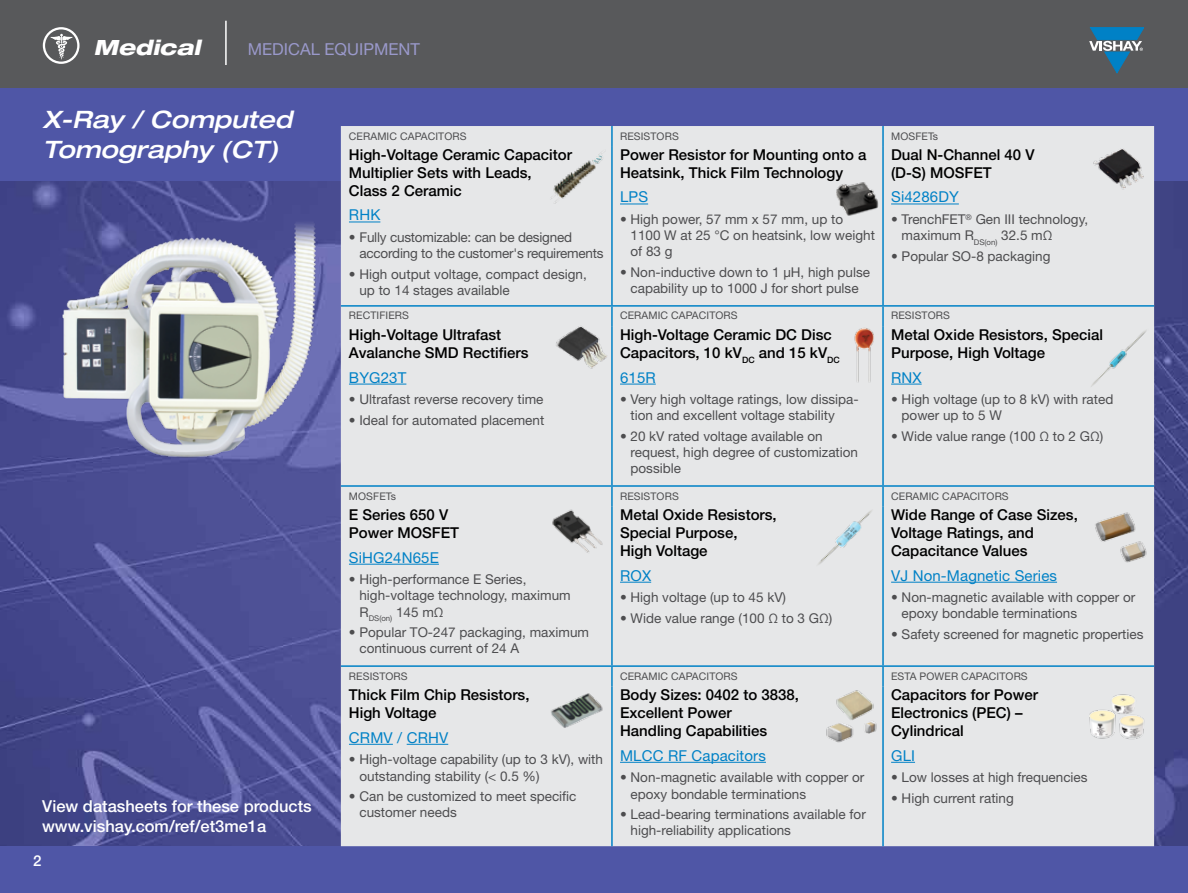
<style>
.page{position:relative;width:1188px;height:893px;background:#fff}
.page>*{position:absolute;margin:0;border:0;box-sizing:border-box;transform-origin:0 0}
.t1{font:italic 500 expanded 24px/30px "Helvetica Neue LT Std";color:#fff}
.t2{font:italic 800 expanded 21px "Helvetica Neue LT Std";color:#fff}
.t3{font:500 16.5px/19.8px "Helvetica Neue LT Std";color:#fff}
.t4{font:16.5px "Helvetica Neue LT Std";color:#9a99cb}
.t5{font:500 15px/18px "Helvetica Neue LT Std";color:#000}
.t6{font:15px "Helvetica Neue LT Std";letter-spacing:.01em;color:#0081c6}
.t7{font:500 15px "Helvetica Neue LT Std";color:#fff}
.t8{font:13.5px/16.2px "Helvetica Neue LT Std";color:#4d4d4f}
.t9{font:10.5px "Helvetica Neue LT Std";letter-spacing:.01em;color:#4d4d4f}
</style>
<div class="page">
<div style="left:0;top:85px;width:1188px;height:808px;background:#4f56a6"></div>
<div style="left:0;top:0;width:1188px;height:88px;background:#58595b"></div>
<svg style="left:1089px;top:28px;width:55px;height:45px"></svg>
<div style="left:43px;top:27px;width:37px;height:37px;border:2px solid #fff;border-radius:50%"></div>
<svg style="left:50px;top:34px;width:23px;height:25px"></svg>
<img style="left:0;top:181px;width:1188px;height:665px">
<hr style="left:225px;top:21px;width:2px;height:44px;background:#fff">
<img style="left:52px;top:212px;width:270px;height:520px">
<div style="left:341px;top:126px;width:813px;height:720px;background:#e6e7e8"></div>
<hr style="left:611px;top:126px;width:2px;height:20px;background:#0081c6">
<hr style="left:882px;top:126px;width:2px;height:20px;background:#0081c6">
<hr style="left:611px;top:146px;width:2px;height:159px;background:#0081c6">
<hr style="left:882px;top:146px;width:2px;height:159px;background:#0081c6">
<hr style="left:341px;top:305px;width:271px;height:2px;background:#0081c6">
<hr style="left:612px;top:305px;width:271px;height:2px;background:#0081c6">
<svg style="left:611px;top:307px;width:2px;height:19px"></svg>
<hr style="left:883px;top:305px;width:271px;height:2px;background:#0081c6">
<svg style="left:882px;top:307px;width:2px;height:18px"></svg>
<hr style="left:611px;top:326px;width:2px;height:159px;background:#0081c6">
<hr style="left:882px;top:326px;width:2px;height:159px;background:#0081c6">
<hr style="left:341px;top:485px;width:271px;height:2px;background:#0081c6">
<hr style="left:612px;top:485px;width:271px;height:2px;background:#0081c6">
<svg style="left:611px;top:487px;width:2px;height:19px"></svg>
<hr style="left:883px;top:485px;width:271px;height:2px;background:#0081c6">
<svg style="left:882px;top:487px;width:2px;height:19px"></svg>
<hr style="left:611px;top:506px;width:2px;height:159px;background:#0081c6">
<hr style="left:882px;top:506px;width:2px;height:159px;background:#0081c6">
<hr style="left:341px;top:665px;width:271px;height:2px;background:#0081c6">
<hr style="left:612px;top:665px;width:271px;height:2px;background:#0081c6">
<svg style="left:611px;top:667px;width:2px;height:19px"></svg>
<hr style="left:883px;top:665px;width:271px;height:2px;background:#0081c6">
<svg style="left:882px;top:667px;width:2px;height:19px"></svg>
<hr style="left:611px;top:686px;width:2px;height:160px;background:#0081c6">
<hr style="left:882px;top:686px;width:2px;height:160px;background:#0081c6">
<hr style="left:349px;top:222px;width:31px;height:1px;background:#0081c6">
<svg style="left:620px;top:204px;width:28px;height:1px"></svg>
<hr style="left:891px;top:204px;width:68px;height:1px;background:#0081c6">
<hr style="left:349px;top:384px;width:57px;height:1px;background:#0081c6">
<hr style="left:620px;top:384px;width:36px;height:1px;background:#0081c6">
<hr style="left:891px;top:384px;width:31px;height:1px;background:#0081c6">
<hr style="left:349px;top:564px;width:90px;height:1px;background:#0081c6">
<hr style="left:620px;top:582px;width:31px;height:1px;background:#0081c6">
<hr style="left:891px;top:582px;width:166px;height:1px;background:#0081c6">
<hr style="left:349px;top:744px;width:44px;height:1px;background:#0081c6">
<hr style="left:407px;top:744px;width:41px;height:1px;background:#0081c6">
<hr style="left:620px;top:762px;width:146px;height:1px;background:#0081c6">
<svg style="left:891px;top:762px;width:24px;height:1px"></svg>
<img style="left:549px;top:147px;width:60px;height:60px">
<img style="left:835px;top:176px;width:46px;height:46px">
<img style="left:1089px;top:139px;width:60px;height:61px">
<img style="left:551px;top:317px;width:61px;height:60px">
<img style="left:834px;top:325px;width:60px;height:61px">
<img style="left:1088px;top:328px;width:61px;height:60px">
<img style="left:1090px;top:508px;width:61px;height:60px">
<img style="left:815px;top:508px;width:61px;height:60px">
<img style="left:547px;top:501px;width:61px;height:60px">
<img style="left:547px;top:679px;width:61px;height:61px">
<img style="left:820px;top:685px;width:61px;height:61px">
<img style="left:1086px;top:687px;width:61px;height:60px">
<h2 class="t2" style="left:94px;top:34px;width:108px">Medical</h2>
<p class="t4" style="left:248px;top:39px;width:174px">MEDICAL EQUIPMENT</p>
<h1 class="t1" style="left:43px;top:105px;width:251px">X-Ray / Computed<br>Tomography (CT)</h1>
<p class="t3" style="left:42px;top:796px;width:271px">View datasheets for these products www.vishay.com/ref/et3me1a</p>
<p class="t7" style="left:33px;top:852px;width:10px">2</p>
<p class="t9" style="left:349px;top:130px;width:119px">CERAMIC CAPACITORS</p>
<p class="t9" style="left:620px;top:130px;width:60px">RESISTORS</p>
<p class="t9" style="left:891px;top:130px;width:49px">MOSFETs</p>
<p class="t5" style="left:349px;top:145px;width:225px">High-Voltage Ceramic Capacitor<br>Multiplier Sets with Leads,<br>Class 2 Ceramic</p>
<p class="t6" style="left:349px;top:206px;width:33px">RHK</p>
<p class="t8" style="left:359px;top:229px;width:246px;text-indent:-11px">• Fully customizable: can be designed according to the customer's requirements</p>
<p class="t8" style="left:359px;top:266px;width:229px;text-indent:-11px">• High output voltage, compact design, up to 14 stages available</p>
<p class="t5" style="left:891px;top:145px;width:145px">Dual N-Channel 40 V (D-S) MOSFET</p>
<p class="t6" style="left:891px;top:188px;width:69px">Si4286DY</p>
<p class="t8" style="left:902px;top:211px;width:188px;text-indent:-11px">• TrenchFET<sup>®</sup> Gen III technology, maximum R<sub>DS(on)</sub> 32.5 mΩ</p>
<p class="t8" style="left:891px;top:248px;width:161px">• Popular SO-8 packaging</p>
<p class="t5" style="left:620px;top:145px;width:248px">Power Resistor for Mounting onto a<br>Heatsink, Thick Film Technology</p>
<p class="t6" style="left:620px;top:188px;width:30px">LPS</p>
<p class="t8" style="left:631px;top:211px;width:246px;text-indent:-11px">• High power, 57 mm x 57 mm, up to<br>1100 W at 25 °C on heatsink, low weight of 83 g</p>
<p class="t8" style="left:620px;top:264px;width:252px;text-align:center">• Non-inductive down to 1 µH, high pulse capability up to 1000 J for short pulse</p>
<p class="t9" style="left:349px;top:309px;width:62px">RECTIFIERS</p>
<p class="t9" style="left:620px;top:309px;width:119px">CERAMIC CAPACITORS</p>
<p class="t9" style="left:891px;top:309px;width:60px">RESISTORS</p>
<p class="t5" style="left:349px;top:326px;width:181px">High-Voltage Ultrafast<br>Avalanche SMD Rectifiers</p>
<p class="t6" style="left:349px;top:368px;width:59px">BYG23T</p>
<p class="t8" style="left:349px;top:391px;width:196px">• Ultrafast reverse recovery time</p>
<p class="t8" style="left:349px;top:412px;width:197px">• Ideal for automated placement</p>
<p class="t5" style="left:620px;top:326px;width:221px">High-Voltage Ceramic DC Disc<br>Capacitors, 10 kV<sub>DC</sub> and 15 kV<sub>DC</sub></p>
<p class="t6" style="left:620px;top:368px;width:37px">615R</p>
<p class="t8" style="left:631px;top:391px;width:230px;text-indent:-11px">• Very high voltage ratings, low dissipa&shy;tion and excellent voltage stability</p>
<p class="t8" style="left:631px;top:428px;width:229px;text-indent:-11px">• 20 kV rated voltage available on request, high degree of customization possible</p>
<p class="t5" style="left:891px;top:326px;width:214px">Metal Oxide Resistors, Special<br>Purpose, High Voltage</p>
<p class="t6" style="left:891px;top:368px;width:32px">RNX</p>
<p class="t8" style="left:902px;top:391px;width:213px;text-indent:-11px">• High voltage (up to 8 kV) with rated power up to 5 W</p>
<p class="t8" style="left:891px;top:428px;width:214px">• Wide value range (100 Ω to 2 GΩ)</p>
<p class="t9" style="left:349px;top:489px;width:49px">MOSFETs</p>
<p class="t9" style="left:620px;top:489px;width:60px">RESISTORS</p>
<p class="t9" style="left:891px;top:489px;width:119px">CERAMIC CAPACITORS</p>
<p class="t5" style="left:349px;top:506px;width:112px">E Series 650 V<br>Power MOSFET</p>
<p class="t6" style="left:349px;top:548px;width:91px">SiHG24N65E</p>
<p class="t8" style="left:359px;top:571px;width:213px;text-indent:-11px">• High-performance E Series, high-voltage technology, maximum<br>R<sub>DS(on)</sub> 145 mΩ</p>
<p class="t8" style="left:359px;top:624px;width:231px;text-indent:-11px">• Popular TO-247 packaging, maximum continuous current of 24 A</p>
<p class="t5" style="left:620px;top:506px;width:158px">Metal Oxide Resistors,<br>Special Purpose,<br>High Voltage</p>
<p class="t6" style="left:620px;top:566px;width:33px">ROX</p>
<p class="t8" style="left:620px;top:589px;width:168px">• High voltage (up to 45 kV)</p>
<p class="t8" style="left:620px;top:610px;width:214px">• Wide value range (100 Ω to 3 GΩ)</p>
<p class="t5" style="left:891px;top:506px;width:188px">Wide Range of Case Sizes,<br>Voltage Ratings, and<br>Capacitance Values</p>
<p class="t6" style="left:891px;top:566px;width:167px">VJ Non-Magnetic Series</p>
<p class="t8" style="left:902px;top:589px;width:235px;text-indent:-11px">• Non-magnetic available with copper or epoxy bondable terminations</p>
<p class="t8" style="left:891px;top:626px;width:254px">• Safety screened for magnetic properties</p>
<p class="t9" style="left:349px;top:670px;width:60px">RESISTORS</p>
<p class="t9" style="left:620px;top:670px;width:119px">CERAMIC CAPACITORS</p>
<p class="t9" style="left:891px;top:670px;width:138px">ESTA POWER CAPACITORS</p>
<p class="t5" style="left:349px;top:686px;width:182px">Thick Film Chip Resistors,<br>High Voltage</p>
<p class="t6" style="left:349px;top:728px;width:101px">CRMV / CRHV</p>
<p class="t8" style="left:359px;top:751px;width:245px;text-indent:-11px">• High-voltage capability (up to 3 kV), with outstanding stability (&lt; 0.5 %)</p>
<p class="t8" style="left:359px;top:788px;width:219px;text-indent:-11px">• Can be customized to meet specific customer needs</p>
<p class="t5" style="left:620px;top:686px;width:180px">Body Sizes: 0402 to 3838,<br>Excellent Power<br>Handling Capabilities</p>
<p class="t6" style="left:620px;top:746px;width:147px">MLCC RF Capacitors</p>
<p class="t8" style="left:631px;top:769px;width:235px;text-indent:-11px">• Non-magnetic available with copper or epoxy bondable terminations</p>
<p class="t8" style="left:631px;top:806px;width:237px;text-indent:-11px">• Lead-bearing terminations available for high-reliability applications</p>
<p class="t5" style="left:891px;top:686px;width:149px">Capacitors for Power<br>Electronics (PEC) –<br>Cylindrical</p>
<p class="t6" style="left:891px;top:746px;width:25px">GLI</p>
<p class="t8" style="left:891px;top:769px;width:198px">• Low losses at high frequencies</p>
<p class="t8" style="left:891px;top:790px;width:124px">• High current rating</p>
</div>
